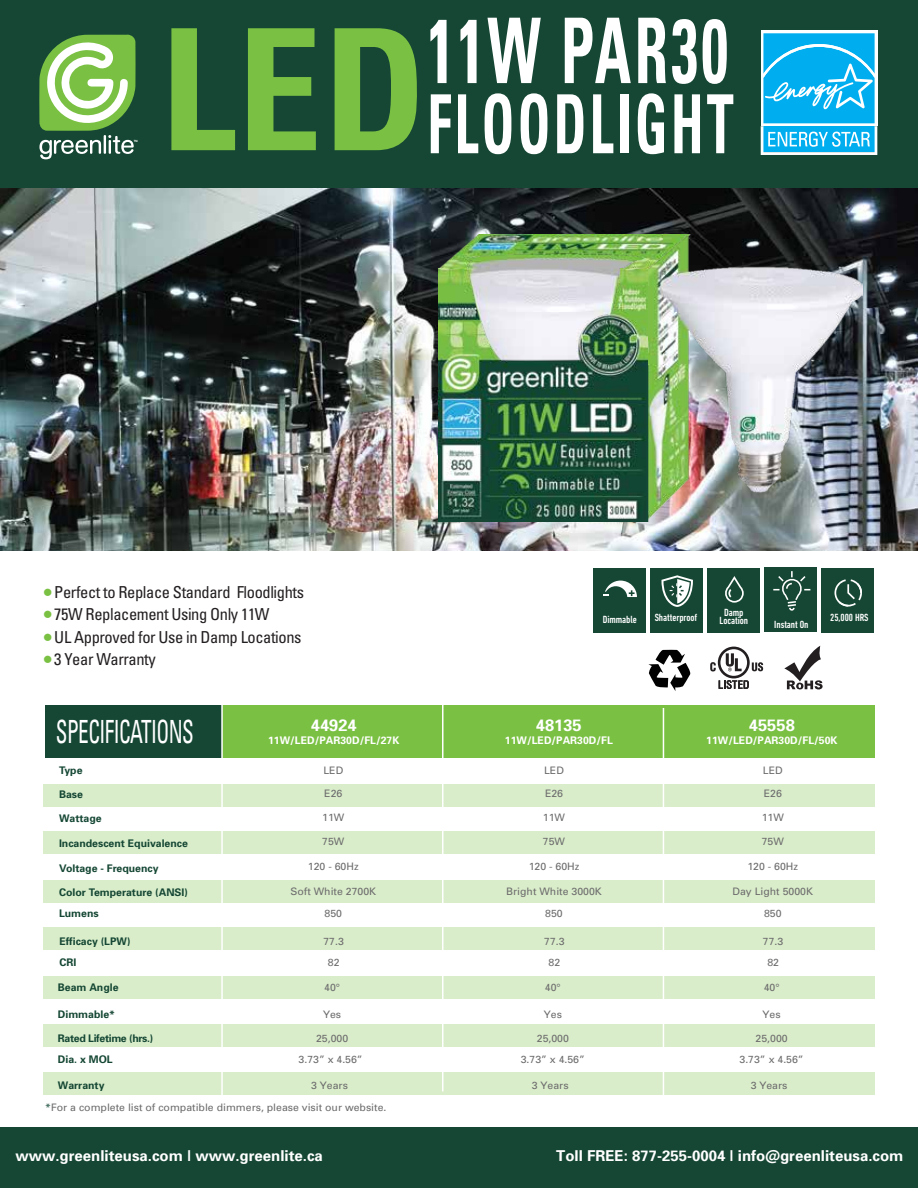
<style>
.page{position:relative;width:918px;height:1188px;background:#fff}
.page>*{position:absolute;margin:0;border:0;box-sizing:border-box;transform-origin:0 0}
.t1{font:700 condensed 90.6px "Univers";letter-spacing:.06em;color:#fff;scale:.66 1}
.t2{font:700 condensed 81.6px "Univers";letter-spacing:.06em;color:#fff;scale:.66 1}
.t3{font:condensed 31.95px "Univers";letter-spacing:-.025em;color:#fff;scale:.66 1}
.t4{font:condensed 16.5px "Univers";letter-spacing:-.025em;color:#231f20}
.t5{font:700 16.5px "Univers";color:#fff}
.t6{font:700 15px "Univers";color:#fff}
.t7{font:700 10.5px/21px "Univers";color:#154734}
.t8{font:700 10.5px "Univers";color:#fff}
.t9{font:500 condensed 10.5px/8.4px "DIN Next LT Pro";letter-spacing:-.005em;color:#fff;text-align:center}
.t10{font:700 10.5px "Univers";letter-spacing:-.03em;color:#154734}
.t11{font:10.35px/22px "Univers";color:#6d6c6d;text-align:center}
.s1{font-size:168.9px;color:#7ac143}
.s2{font-size:24px;color:#7ac143}
.s3{color:#114734}
</style>
<div class="page">
<img style="left:1px;top:188px;width:917px;height:362px">
<div style="left:0;top:1127px;width:918px;height:61px;background:#154734"></div>
<svg style="left:710px;top:647px;width:53px;height:42px"></svg>
<svg style="left:784px;top:646px;width:39px;height:44px"></svg>
<div style="left:707px;top:568px;width:53px;height:65px;background:#154734"></div>
<svg style="left:725px;top:576px;width:19px;height:27px"></svg>
<div style="left:651px;top:568px;width:52px;height:65px;background:#154734"></div>
<div style="left:0;top:0;width:918px;height:188px;background:#154734"></div>
<svg style="left:39px;top:35px;width:99px;height:124px"></svg>
<div style="left:761px;top:30px;width:116px;height:96px;background:#fff"></div>
<svg style="left:761px;top:33px;width:116px;height:122px;background:#37bff2"></svg>
<div style="left:822px;top:568px;width:52px;height:65px;background:#154734"></div>
<svg style="left:834px;top:579px;width:28px;height:28px"></svg>
<div style="left:594px;top:568px;width:52px;height:65px;background:#154734"></div>
<div style="left:765px;top:567px;width:52px;height:65px;background:#154734"></div>
<svg style="left:603px;top:581px;width:34px;height:16px"></svg>
<svg style="left:773px;top:571px;width:37px;height:40px"></svg>
<svg style="left:661px;top:575px;width:32px;height:32px"></svg>
<div style="left:44px;top:1072px;width:831px;height:22px;background:#d9edca"></div>
<div style="left:44px;top:1024px;width:831px;height:22px;background:#d9edca"></div>
<div style="left:221px;top:705px;width:654px;height:53px;background:#7ac143"></div>
<div style="left:44px;top:784px;width:831px;height:22px;background:#d9edca"></div>
<div style="left:44px;top:880px;width:831px;height:22px;background:#d9edca"></div>
<div style="left:44px;top:976px;width:831px;height:23px;background:#d9edca"></div>
<div style="left:44px;top:832px;width:831px;height:22px;background:#d9edca"></div>
<div style="left:44px;top:928px;width:831px;height:22px;background:#d9edca"></div>
<div style="left:45px;top:705px;width:177px;height:53px;background:#154734"></div>
<hr style="left:221px;top:704px;width:2px;height:391px;background:#fff">
<hr style="left:442px;top:701px;width:2px;height:390px;background:#fff">
<hr style="left:663px;top:708px;width:1px;height:391px;background:#fff">
<svg style="left:648px;top:650px;width:43px;height:41px"></svg>
<img style="left:648px;top:235px;width:214px;height:286px">
<img style="left:439px;top:268px;width:209px;height:253px">
<img style="left:439px;top:235px;width:250px;height:33px">
<h1 class="t1" style="left:161px;top:-5px;width:861px"><span class="s1">LED</span>11W PAR30</h1>
<h2 class="t2" style="left:428px;top:74px;width:465px">FLOODLIGHT</h2>
<h3 class="t4" style="left:44px;top:581px;width:262px"><span class="s2">•</span> Perfect to Replace Standard Floodlights</h3>
<h3 class="t4" style="left:44px;top:604px;width:227px"><span class="s2">•</span> 75W Replacement Using Only 11W</h3>
<h3 class="t4" style="left:44px;top:626px;width:259px"><span class="s2">•</span> UL Approved for Use in Damp Locations</h3>
<h3 class="t4" style="left:44px;top:649px;width:114px"><span class="s2">•</span> 3 Year Warranty</h3>
<p class="t9" style="left:603px;top:616px;width:36px">Dimmable</p>
<p class="t9" style="left:655px;top:613px;width:44px">Shatterproof</p>
<p class="t9" style="left:720px;top:608px;width:30px">Damp<br>Location</p>
<p class="t9" style="left:774px;top:620px;width:36px">Instant On</p>
<p class="t9" style="left:830px;top:613px;width:40px">25,000 HRS</p>
<h3 class="t3" style="left:56px;top:711px;width:211px">SPECIFICATIONS</h3>
<h3 class="t5" style="left:311px;top:715px;width:47px">44924</h3>
<p class="t8" style="left:268px;top:733px;width:133px">11W/LED/PAR30D/FL/27K</p>
<h3 class="t5" style="left:536px;top:715px;width:47px">48135</h3>
<p class="t8" style="left:505px;top:733px;width:109px">11W/LED/PAR30D/FL</p>
<h3 class="t5" style="left:749px;top:715px;width:47px">45558</h3>
<p class="t8" style="left:706px;top:733px;width:133px">11W/LED/PAR30D/FL/50K</p>
<p class="t7" style="left:59px;top:759px;width:25px">Type</p>
<p class="t7" style="left:59px;top:783px;width:25px">Base</p>
<p class="t7" style="left:59px;top:807px;width:44px">Wattage</p>
<p class="t11" style="left:323px;top:759px;width:21px">LED</p>
<p class="t11" style="left:324px;top:782px;width:20px">E26</p>
<p class="t11" style="left:322px;top:806px;width:24px">11W</p>
<p class="t11" style="left:544px;top:759px;width:21px">LED</p>
<p class="t11" style="left:545px;top:782px;width:20px">E26</p>
<p class="t11" style="left:543px;top:806px;width:24px">11W</p>
<p class="t11" style="left:763px;top:759px;width:21px">LED</p>
<p class="t11" style="left:764px;top:782px;width:20px">E26</p>
<p class="t11" style="left:762px;top:806px;width:24px">11W</p>
<p class="t7" style="left:59px;top:832px;width:130px">Incandescent Equivalence</p>
<p class="t11" style="left:322px;top:830px;width:24px">75W</p>
<p class="t11" style="left:543px;top:830px;width:24px">75W</p>
<p class="t11" style="left:762px;top:830px;width:24px">75W</p>
<p class="t7" style="left:59px;top:857px;width:101px">Voltage - Frequency</p>
<p class="t7" style="left:59px;top:881px;width:130px">Color Temperature (ANSI)<br>Lumens</p>
<p class="t11" style="left:308px;top:855px;width:52px">120 - 60Hz</p>
<p class="t11" style="left:290px;top:880px;width:87px">Soft White 2700K<br>850</p>
<p class="t11" style="left:529px;top:855px;width:52px">120 - 60Hz</p>
<p class="t11" style="left:506px;top:880px;width:97px">Bright White 3000K<br>850</p>
<p class="t11" style="left:747px;top:855px;width:52px">120 - 60Hz</p>
<p class="t11" style="left:733px;top:880px;width:82px">Day Light 5000K<br>850</p>
<p class="t7" style="left:59px;top:930px;width:73px">Efficacy (LPW)</p>
<p class="t11" style="left:323px;top:930px;width:22px">77.3</p>
<p class="t11" style="left:544px;top:930px;width:22px">77.3</p>
<p class="t11" style="left:763px;top:930px;width:22px">77.3</p>
<p class="t7" style="left:59px;top:952px;width:18px">CRI</p>
<p class="t11" style="left:328px;top:951px;width:13px">82</p>
<p class="t11" style="left:549px;top:951px;width:13px">82</p>
<p class="t11" style="left:767px;top:951px;width:13px">82</p>
<p class="t7" style="left:58px;top:976px;width:62px">Beam Angle</p>
<p class="t7" style="left:58px;top:1003px;width:59px">Dimmable*</p>
<p class="t10" style="left:58px;top:1032px;width:97px">Rated Lifetime (hrs.)</p>
<p class="t11" style="left:324px;top:976px;width:17px">40°</p>
<p class="t11" style="left:323px;top:1003px;width:20px">Yes</p>
<p class="t11" style="left:316px;top:1027px;width:34px">25,000</p>
<p class="t11" style="left:545px;top:976px;width:17px">40°</p>
<p class="t11" style="left:544px;top:1003px;width:20px">Yes</p>
<p class="t11" style="left:537px;top:1027px;width:34px">25,000</p>
<p class="t11" style="left:764px;top:976px;width:17px">40°</p>
<p class="t11" style="left:763px;top:1003px;width:20px">Yes</p>
<p class="t11" style="left:756px;top:1027px;width:34px">25,000</p>
<p class="t7" style="left:58px;top:1048px;width:56px">Dia. x MOL</p>
<p class="t11" style="left:299px;top:1048px;width:66px">3.73” x 4.56”</p>
<p class="t7" style="left:58px;top:1075px;width:48px">Warranty</p>
<p class="t11" style="left:311px;top:1074px;width:38px">3 Years</p>
<p class="t11" style="left:521px;top:1048px;width:66px">3.73” x 4.56”</p>
<p class="t11" style="left:532px;top:1074px;width:38px">3 Years</p>
<p class="t11" style="left:740px;top:1048px;width:66px">3.73” x 4.56”</p>
<p class="t11" style="left:751px;top:1074px;width:38px">3 Years</p>
<p class="t11" style="left:45px;top:1096px;width:343px"><span class="s3">*</span>For a complete list of compatible dimmers, please visit our website.</p>
<h3 class="t6" style="left:15px;top:1146px;width:309px">www.greenliteusa.com | www.greenlite.ca</h3>
<h3 class="t6" style="left:556px;top:1146px;width:349px">Toll FREE: 877-255-0004 | info@greenliteusa.com</h3>
</div>
